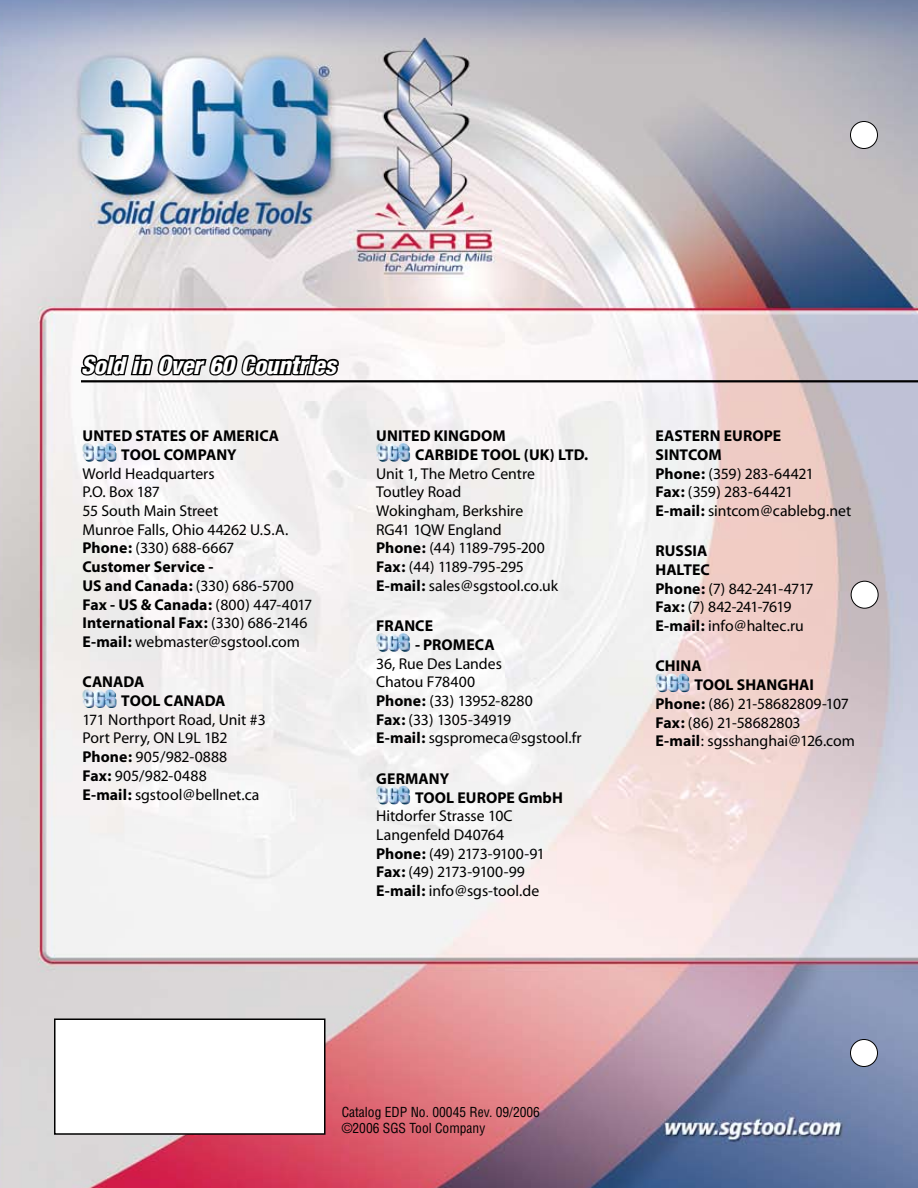
<style>
.page{position:relative;width:918px;height:1188px;background:#fff}
.page>*{position:absolute;margin:0;border:0;box-sizing:border-box;transform-origin:0 0}
.t1{font:italic 800 condensed 24px "Helvetica Neue";color:#fff}
.t2{font:15.75px/18.8px "Myriad";color:#000}
.t3{font:700 15.75px/18.8px "Myriad";letter-spacing:.005em;color:#000}
.t4{font:15.75px/18.8px "Myriad";letter-spacing:-.03em;color:#000}
.t5{font:condensed 13.5px/16.2px "Helvetica";color:#000}
.s1{font-weight:700}
</style>
<div class="page">
<img style="left:0;top:0;width:918px;height:1188px">
<div style="left:55px;top:1019px;width:270px;height:115px;background:#fff"></div>
<div style="left:54px;top:1018px;width:272px;height:117px;border:2px solid #000"></div>
<img style="left:85px;top:443px;width:31px;height:19px">
<img style="left:85px;top:689px;width:31px;height:19px">
<img style="left:379px;top:443px;width:31px;height:19px">
<img style="left:379px;top:633px;width:31px;height:19px">
<img style="left:379px;top:786px;width:31px;height:19px">
<img style="left:658px;top:674px;width:32px;height:18px">
<hr style="left:81px;top:380px;width:837px;height:2px;background:#000">
<svg style="left:78px;top:353px;width:263px;height:38px"></svg>
<div style="left:850px;top:122px;width:28px;height:26px;background:#fff;border-radius:50%"></div>
<div style="left:850px;top:121px;width:28px;height:28px;border:1px solid #000;border-radius:50%"></div>
<div style="left:851px;top:581px;width:27px;height:27px;background:#fff;border-radius:50%"></div>
<div style="left:851px;top:581px;width:28px;height:28px;border:1px solid #000;border-radius:50%"></div>
<div style="left:850px;top:1040px;width:28px;height:26px;background:#fff;border-radius:50%"></div>
<div style="left:850px;top:1039px;width:28px;height:28px;border:1px solid #000;border-radius:50%"></div>
<h1 class="t1" style="left:81px;top:350px;width:256px">Sold in Over 60 Countries</h1>
<p class="t3" style="left:82px;top:427px;width:198px;text-align:center">UNTED STATES OF AMERICA<br>TOOL COMPANY</p>
<p class="t2" style="left:82px;top:465px;width:231px">World Headquarters<br>P.O. Box 187<br>55 South Main Street<br>Munroe Falls, Ohio 44262 U.S.A.<br><span class="s1">Phone:</span> (330) 688-6667<br><span class="s1">Customer Service -<br>US and Canada:</span> (330) 686-5700<br><span class="s1">Fax - US &amp; Canada:</span> (800) 447-4017<br><span class="s1">International Fax:</span> (330) 686-2146<br><span class="s1">E-mail:</span> webmaster@sgstool.com</p>
<p class="t3" style="left:121px;top:673px;width:106px;text-indent:-39px">CANADA<br>TOOL CANADA</p>
<p class="t2" style="left:82px;top:711px;width:185px">171 Northport Road, Unit #3<br>Port Perry, ON L9L 1B2<br><span class="s1">Phone:</span> 905/982-0888<br><span class="s1">Fax:</span> 905/982-0488<br><span class="s1">E-mail:</span> sgstool@bellnet.ca</p>
<p class="t3" style="left:415px;top:427px;width:175px;text-indent:-39px">UNITED KINGDOM<br>CARBIDE TOOL (UK) LTD.</p>
<p class="t2" style="left:376px;top:465px;width:184px">Unit 1, The Metro Centre<br>Toutley Road<br>Wokingham, Berkshire<br>RG41 1QW England<br><span class="s1">Phone:</span> (44) 1189-795-200<br><span class="s1">Fax:</span> (44) 1189-795-295<br><span class="s1">E-mail:</span> sales@sgstool.co.uk</p>
<p class="t3" style="left:376px;top:617px;width:58px">FRANCE</p>
<p class="t3" style="left:415px;top:636px;width:81px">- PROMECA</p>
<p class="t2" style="left:376px;top:655px;width:207px">36, Rue Des Landes<br>Chatou F78400<br><span class="s1">Phone:</span> (33) 13952-8280<br><span class="s1">Fax:</span> (33) 1305-34919<br><span class="s1">E-mail:</span> sgspromeca@sgstool.fr</p>
<p class="t3" style="left:415px;top:770px;width:149px;text-indent:-39px">GERMANY<br>TOOL EUROPE GmbH</p>
<p class="t2" style="left:376px;top:807px;width:170px">Hitdorfer Strasse 10C<br>Langenfeld D40764<br><span class="s1">Phone:</span> (49) 2173-9100-91<br><span class="s1">Fax:</span> (49) 2173-9100-99<br><span class="s1">E-mail:</span> info@sgs-tool.de</p>
<p class="t2" style="left:656px;top:427px;width:197px"><span class="s1">EASTERN EUROPE<br>SINTCOM<br>Phone:</span> (359) 283-64421<br><span class="s1">Fax:</span> (359) 283-64421<br><span class="s1">E-mail:</span> sintcom@cablebg.net</p>
<p class="t4" style="left:656px;top:542px;width:160px"><span class="s1">RUSSIA<br>HALTEC<br>Phone:</span> (7) 842-241-4717<br><span class="s1">Fax:</span> (7) 842-241-7619<br><span class="s1">E-mail:</span> info@haltec.ru</p>
<p class="t3" style="left:656px;top:657px;width:48px">CHINA</p>
<p class="t3" style="left:694px;top:676px;width:121px">TOOL SHANGHAI</p>
<p class="t2" style="left:656px;top:695px;width:195px"><span class="s1">Phone:</span> (86) 21-58682809-107</p>
<p class="t2" style="left:656px;top:714px;width:147px"><span class="s1">Fax:</span> (86) 21-58682803</p>
<p class="t2" style="left:656px;top:732px;width:201px"><span class="s1">E-mail</span>: sgsshanghai@126.com</p>
<p class="t5" style="left:342px;top:1104px;width:200px">Catalog EDP No. 00045 Rev. 09/2006 ©2006 SGS Tool Company</p>
</div>
